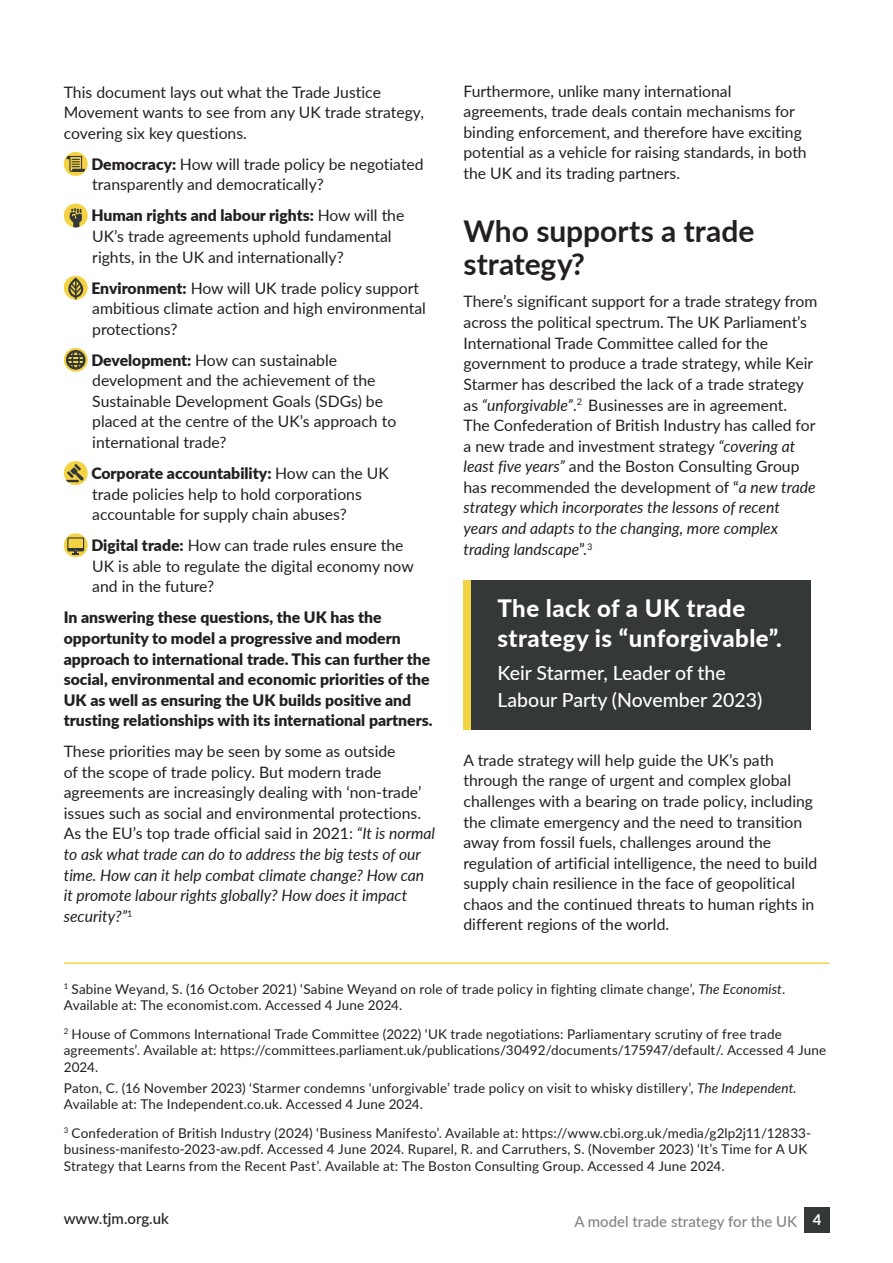
<style>
.page{position:relative;width:893px;height:1263px;background:#fff}
.page>*{position:absolute;margin:0;border:0;box-sizing:border-box;transform-origin:0 0}
.t1{font:700 30px/33px "Lato";color:#231f20}
.t2{font:800 24px/30px "Lato";letter-spacing:.02em;color:#fff}
.t3{font:500 19.5px/27px "Lato";color:#fff}
.t4{font:15.75px/20.5px "Lato";color:#231f20}
.t5{font:900 15.75px/20.5px "Lato";color:#231f20}
.t6{font:500 15px "Lato";color:#838384}
.t7{font:500 15px "Lato";color:#231f20}
.t8{font:13.5px/16.5px "Lato";letter-spacing:.01em;color:#231f20}
.s1{font-weight:900}
.s2{font-style:italic}
.s3{font-weight:700;color:#fff}
</style>
<div class="page">
<div style="left:804px;top:1208px;width:26px;height:25px;background:#343838"></div>
<div style="left:463px;top:580px;width:348px;height:150px;background:#343838"></div>
<div style="left:463px;top:580px;width:7px;height:150px;background:#f3d243"></div>
<svg style="left:64px;top:152px;width:24px;height:24px"></svg>
<svg style="left:67px;top:156px;width:18px;height:16px"></svg>
<div style="left:64px;top:204px;width:24px;height:23px;background:#f3d243;border-radius:50%"></div>
<svg style="left:69px;top:208px;width:13px;height:19px"></svg>
<div style="left:64px;top:276px;width:24px;height:24px;background:#f3d243;border-radius:50%"></div>
<hr style="left:75px;top:280px;width:2px;height:20px;background:#343838">
<svg style="left:67px;top:277px;width:16px;height:22px"></svg>
<svg style="left:64px;top:348px;width:24px;height:24px"></svg>
<svg style="left:66px;top:350px;width:20px;height:20px"></svg>
<svg style="left:64px;top:461px;width:24px;height:24px"></svg>
<svg style="left:65px;top:464px;width:19px;height:18px"></svg>
<svg style="left:64px;top:533px;width:24px;height:24px"></svg>
<div style="left:67px;top:537px;width:17px;height:14px;border:1px solid #343838"></div>
<svg style="left:68px;top:549px;width:15px;height:5px"></svg>
<hr style="left:64px;top:962px;width:765px;height:2px;background:#f3d243">
<p class="t4" style="left:64px;top:81px;width:362px">This document lays out what the Trade Justice<br>Movement wants to see from any UK trade strategy, covering six key questions.</p>
<p class="t4" style="left:91px;top:153px;width:334px"><span class="s1">Democracy:</span> How will trade policy be negotiated transparently and democratically?</p>
<p class="t4" style="left:91px;top:205px;width:315px"><span class="s1">Human rights and labour rights:</span> How will the<br>UK’s trade agreements uphold fundamental rights, in the UK and internationally?</p>
<p class="t4" style="left:91px;top:277px;width:336px"><span class="s1">Environment:</span> How will UK trade policy support ambitious climate action and high environmental protections?</p>
<p class="t4" style="left:91px;top:349px;width:306px"><span class="s1">Development:</span> How can sustainable development and the achievement of the Sustainable Development Goals (SDGs) be placed at the centre of the UK’s approach to international trade?</p>
<p class="t4" style="left:91px;top:462px;width:299px"><span class="s1">Corporate accountability:</span> How can the UK trade policies help to hold corporations accountable for supply chain abuses?</p>
<p class="t4" style="left:91px;top:535px;width:324px"><span class="s1">Digital trade:</span> How can trade rules ensure the<br>UK is able to regulate the digital economy now and in the future?</p>
<p class="t5" style="left:64px;top:607px;width:370px">In answering these questions, the UK has the opportunity to model a progressive and modern approach to international trade. This can further the social, environmental and economic priorities of the UK as well as ensuring the UK builds positive and trusting relationships with its international partners.</p>
<p class="t4" style="left:64px;top:740px;width:373px">These priorities may be seen by some as outside<br>of the scope of trade policy. But modern trade agreements are increasingly dealing with ‘non-trade’ issues such as social and environmental protections.<br>As the EU’s top trade official said in 2021: <span class="s2">“It is normal to ask what trade can do to address the big tests of our time. How can it help combat climate change? How can it promote labour rights globally? How does it impact security?”</span><sup>1</sup></p>
<p class="t4" style="left:463px;top:80px;width:345px">Furthermore, unlike many international agreements, trade deals contain mechanisms for binding enforcement, and therefore have exciting potential as a vehicle for raising standards, in both the UK and its trading partners.</p>
<h1 class="t1" style="left:463px;top:214px;width:292px">Who supports a trade strategy?</h1>
<p class="t4" style="left:463px;top:291px;width:355px">There’s significant support for a trade strategy from across the political spectrum. The UK Parliament’s International Trade Committee called for the government to produce a trade strategy, while Keir Starmer has described the lack of a trade strategy as <span class="s2">“unforgivable”</span>.<sup>2</sup> Businesses are in agreement.<br>The Confederation of British Industry has called for a new trade and investment strategy <span class="s2">“covering at least five years”</span> and the Boston Consulting Group has recommended the development of “<span class="s2">a new trade strategy which incorporates the lessons of recent years and adapts to the changing, more complex trading landscape</span>”.<sup>3</sup></p>
<h2 class="t2" style="left:497px;top:592px;width:286px">The lack of a UK trade strategy is “unforgivable”.</h2>
<p class="t3" style="left:497px;top:658px;width:266px">Keir Starmer, Leader of the<br>Labour Party (November 2023)</p>
<p class="t4" style="left:463px;top:749px;width:355px">A trade strategy will help guide the UK’s path through the range of urgent and complex global challenges with a bearing on trade policy, including the climate emergency and the need to transition away from fossil fuels, challenges around the regulation of artificial intelligence, the need to build supply chain resilience in the face of geopolitical chaos and the continued threats to human rights in different regions of the world.</p>
<p class="t8" style="left:64px;top:980px;width:723px"><sup>1</sup> Sabine Weyand, S. (16 October 2021) ‘Sabine Weyand on role of trade policy in fighting climate change’, <span class="s2">The Economist</span>.<br>Available at: The economist.com. Accessed 4 June 2024.</p>
<p class="t8" style="left:64px;top:1025px;width:764px"><sup>2</sup> House of Commons International Trade Committee (2022) ‘UK trade negotiations: Parliamentary scrutiny of free trade agreements’. Available at: https://committees.parliament.uk/publications/30492/documents/175947/default/. Accessed 4 June<br>2024.</p>
<p class="t8" style="left:64px;top:1079px;width:734px">Paton, C. (16 November 2023) ‘Starmer condemns ‘unforgivable’ trade policy on visit to whisky distillery’, <span class="s2">The Independent.<br></span>Available at: The Independent.co.uk. Accessed 4 June 2024.</p>
<p class="t8" style="left:64px;top:1124px;width:749px"><sup>3</sup> Confederation of British Industry (2024) ‘Business Manifesto’. Available at: https://www.cbi.org.uk/media/g2lp2j11/12833- business-manifesto-2023-aw.pdf. Accessed 4 June 2024. Ruparel, R. and Carruthers, S. (November 2023) ‘It’s Time for A UK<br>Strategy that Learns from the Recent Past’. Available at: The Boston Consulting Group. Accessed 4 June 2024.</p>
<p class="t7" style="left:64px;top:1208px;width:107px">www.tjm.org.uk</p>
<p class="t6" style="left:574px;top:1210px;width:249px">A model trade strategy for the UK <span class="s3">4</span></p>
</div>
